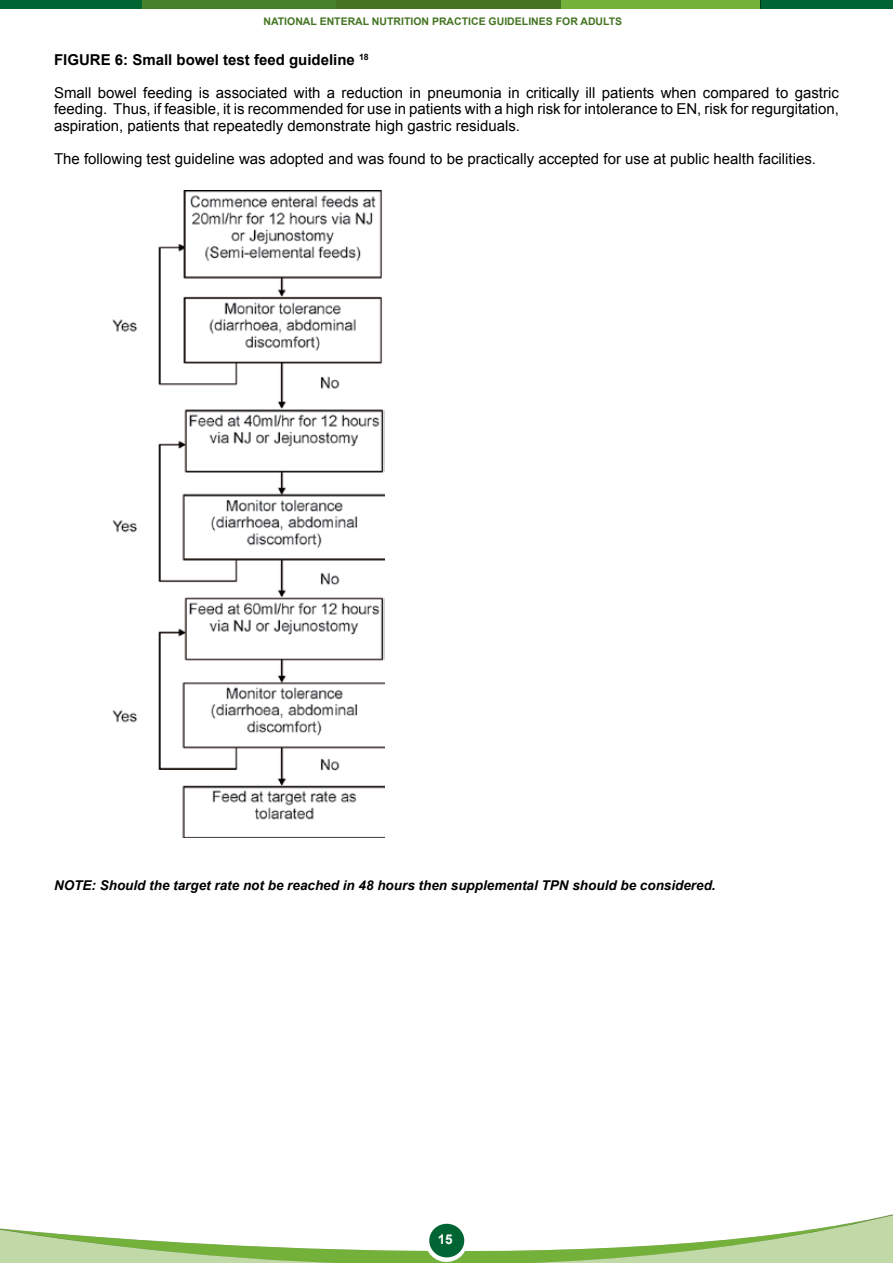
<style>
.page{position:relative;width:893px;height:1263px;background:#fff}
.page>*{position:absolute;margin:0;border:0;box-sizing:border-box;transform-origin:0 0}
.t1{font:15px/16.5px "Arial";color:#000;text-align:justify}
.t2{font:700 15px "Arial";color:#000}
.t3{font:italic 700 13.5px "Arial";color:#000}
.t4{font:700 13.5px "Arial";color:#fff}
.t5{font:700 10.5px "Arial";color:#447422}
</style>
<div class="page">
<svg style="left:0;top:1214px;width:893px;height:49px"></svg>
<svg style="left:426px;top:1221px;width:41px;height:41px"></svg>
<div style="left:429px;top:1224px;width:35px;height:33px;background:#006532;border-radius:50%"></div>
<div style="left:0;top:0;width:893px;height:9px;background:#006532"></div>
<div style="left:556px;top:0;width:205px;height:9px;background:#00381c"></div>
<div style="left:556px;top:0;width:204px;height:9px;background:#74b13b"></div>
<div style="left:142px;top:0;width:240px;height:9px;background:#46812b"></div>
<div style="left:336px;top:0;width:224px;height:9px;background:#447422"></div>
<img style="left:112px;top:190px;width:273px;height:647px">
<p class="t5" style="left:263px;top:14px;width:360px">NATIONAL ENTERAL NUTRITION PRACTICE GUIDELINES FOR ADULTS</p>
<p class="t2" style="left:54px;top:50px;width:316px">FIGURE 6: Small bowel test feed guideline <sup>18</sup></p>
<p class="t1" style="left:54px;top:85px;width:786px">Small bowel feeding is associated with a reduction in pneumonia in critically ill patients when compared to gastric feeding. Thus, if feasible, it is recommended for use in patients with a high risk for intolerance to EN, risk for regurgitation, aspiration, patients that repeatedly demonstrate high gastric residuals.</p>
<p class="t1" style="left:54px;top:151px;width:764px">The following test guideline was adopted and was found to be practically accepted for use at public health facilities.</p>
<p class="t3" style="left:54px;top:876px;width:663px">NOTE: Should the target rate not be reached in 48 hours then supplemental TPN should be considered.</p>
<p class="t4" style="left:438px;top:1230px;width:17px">15</p>
</div>
